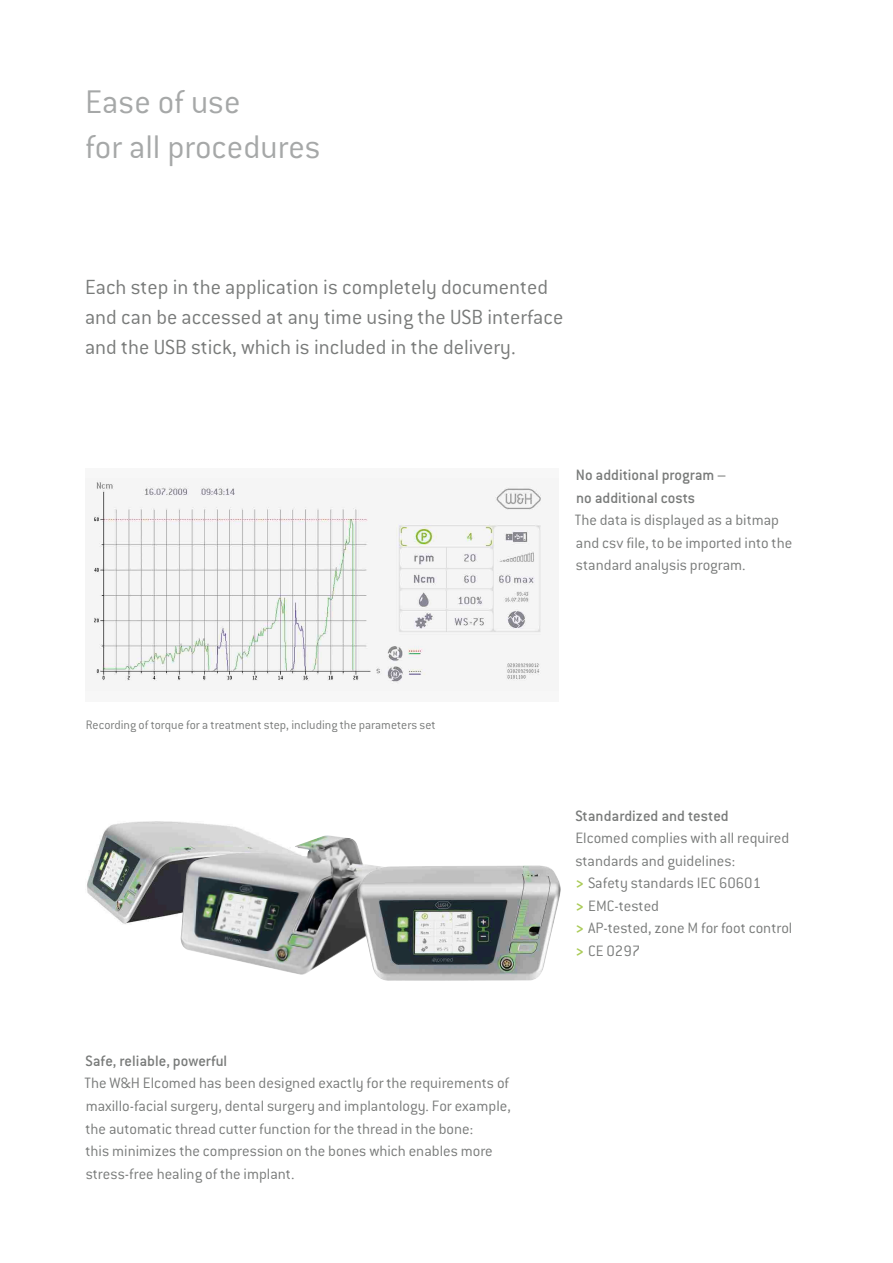
<style>
.page{position:relative;width:893px;height:1263px;background:#fff}
.page>*{position:absolute;margin:0;border:0;box-sizing:border-box;transform-origin:0 0}
.t1{font:300 36px/45px "Conduit ITC";color:#a6a8a8}
.t2{font:300 22.5px/30px "Conduit ITC";color:#797b7a}
.t3{font:300 16.5px/22.5px "Conduit ITC";color:#797b7a}
.t4{font:500 16.5px/22.5px "Conduit ITC";color:#797b7a}
.t5{font:300 13.5px "Conduit ITC";color:#797b7a}
.s1{font-weight:700;color:#aacb57}
</style>
<div class="page">
<div style="left:85px;top:468px;width:473px;height:234px;background:#f7f7f7"></div>
<img style="left:94px;top:482px;width:447px;height:200px">
<img style="left:87px;top:821px;width:168px;height:119px">
<img style="left:181px;top:835px;width:187px;height:140px">
<img style="left:356px;top:865px;width:205px;height:116px">
<h1 class="t1" style="left:85px;top:79px;width:237px">Ease of use<br>for all procedures</h1>
<h2 class="t2" style="left:85px;top:272px;width:480px">Each step in the application is completely documented and can be accessed at any time using the USB interface and the USB stick, which is included in the delivery.</h2>
<p class="t4" style="left:576px;top:464px;width:151px">No additional program – no additional costs</p>
<p class="t3" style="left:575px;top:509px;width:219px">The data is displayed as a bitmap and csv file, to be imported into the standard analysis program.</p>
<p class="t5" style="left:86px;top:717px;width:351px">Recording of torque for a treatment step, including the parameters set</p>
<p class="t4" style="left:86px;top:1049px;width:143px">Safe, reliable, powerful</p>
<p class="t3" style="left:85px;top:1072px;width:428px">The W&amp;H Elcomed has been designed exactly for the requirements of maxillo-facial surgery, dental surgery and implantology. For example, the automatic thread cutter function for the thread in the bone:<br>this minimizes the compression on the bones which enables more stress-free healing of the implant.</p>
<p class="t4" style="left:575px;top:804px;width:155px">Standardized and tested</p>
<p class="t3" style="left:575px;top:827px;width:219px">Elcomed complies with all required standards and guidelines:<br><span class="s1">&gt;</span> Safety standards IEC 60601<br><span class="s1">&gt;</span> EMC-tested<br><span class="s1">&gt;</span> AP-tested, zone M for foot control <span class="s1">&gt;</span> CE 0297</p>
</div>
